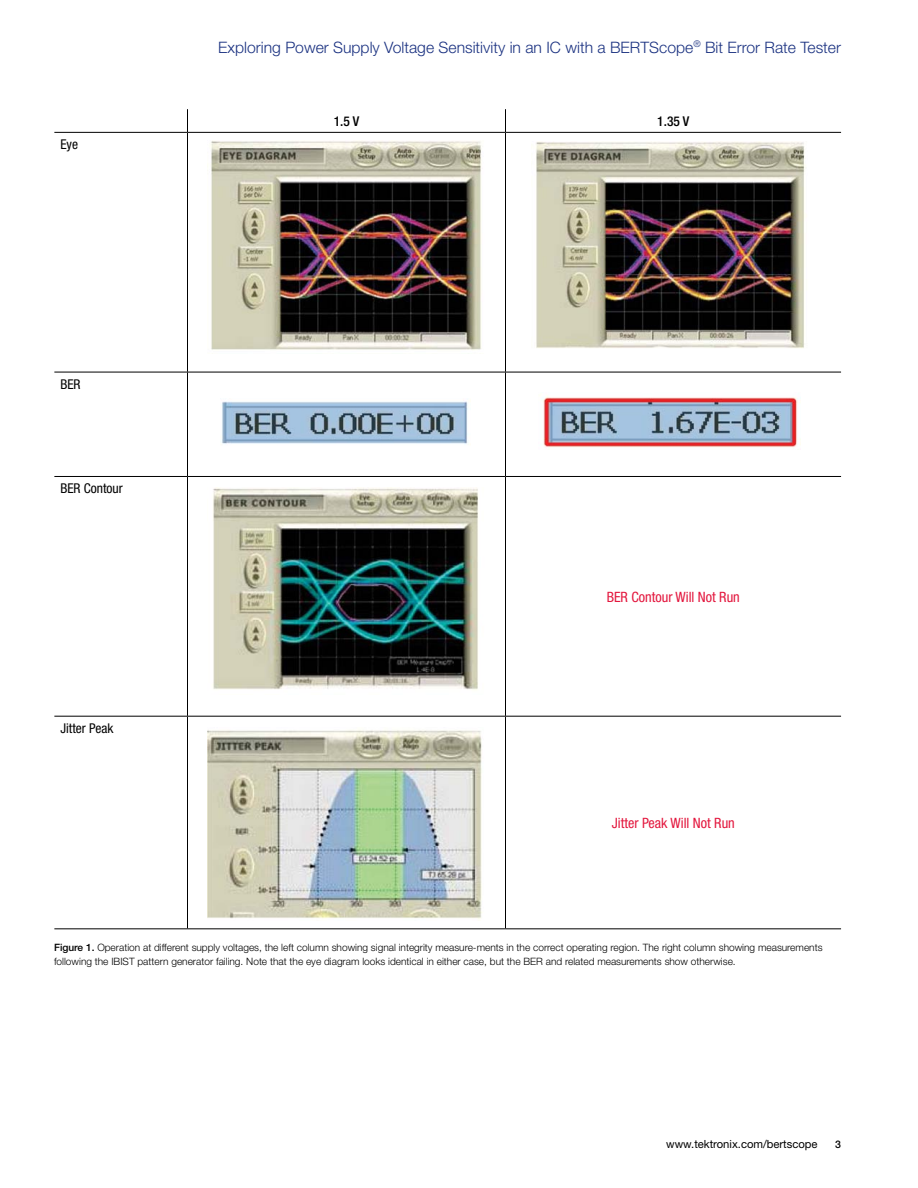
<style>
.page{position:relative;width:918px;height:1188px;background:#fff}
.page>*{position:absolute;margin:0;border:0;box-sizing:border-box;transform-origin:0 0}
.t1{font:300 15.75px "Helvetica Neue";color:#1b3281}
.t2{font:condensed 14.25px "Helvetica Neue";color:#e3173e}
.t3{font:condensed 13.5px "Helvetica Neue";color:#000}
.t4{font:500 condensed 13.5px "Helvetica Neue";color:#000}
.t5{font:11.25px "Helvetica Neue";color:#000}
.t6{font:500 10.5px "Helvetica Neue";color:#000}
.t7{font:300 10.2px/13.5px "Helvetica Neue";color:#000}
.s1{font-weight:500}
</style>
<div class="page">
<svg style="left:187px;top:109px;width:1px;height:23px"></svg>
<svg style="left:505px;top:109px;width:1px;height:23px"></svg>
<hr style="left:187px;top:133px;width:1px;height:239px;background:#000">
<hr style="left:505px;top:133px;width:1px;height:239px;background:#000">
<hr style="left:54px;top:372px;width:134px;height:1px;background:#000">
<hr style="left:188px;top:372px;width:318px;height:1px;background:#000">
<hr style="left:187px;top:372px;width:1px;height:104px;background:#000">
<hr style="left:506px;top:372px;width:335px;height:1px;background:#000">
<hr style="left:505px;top:372px;width:1px;height:104px;background:#000">
<hr style="left:54px;top:476px;width:134px;height:1px;background:#000">
<hr style="left:188px;top:476px;width:318px;height:1px;background:#000">
<hr style="left:187px;top:477px;width:1px;height:239px;background:#000">
<hr style="left:506px;top:476px;width:335px;height:1px;background:#000">
<hr style="left:505px;top:477px;width:1px;height:239px;background:#000">
<hr style="left:187px;top:717px;width:1px;height:211px;background:#000">
<hr style="left:505px;top:717px;width:1px;height:211px;background:#000">
<hr style="left:54px;top:928px;width:134px;height:1px;background:#000">
<hr style="left:188px;top:928px;width:318px;height:1px;background:#000">
<hr style="left:506px;top:928px;width:335px;height:1px;background:#000">
<hr style="left:54px;top:132px;width:134px;height:1px;background:#000">
<hr style="left:188px;top:132px;width:318px;height:1px;background:#000">
<hr style="left:506px;top:132px;width:335px;height:1px;background:#000">
<hr style="left:54px;top:716px;width:134px;height:1px;background:#000">
<hr style="left:188px;top:716px;width:318px;height:1px;background:#000">
<hr style="left:506px;top:716px;width:335px;height:1px;background:#000">
<img style="left:207px;top:141px;width:275px;height:209px">
<img style="left:213px;top:488px;width:265px;height:202px">
<img style="left:221px;top:401px;width:247px;height:43px">
<img style="left:543px;top:396px;width:258px;height:54px">
<img style="left:207px;top:730px;width:275px;height:189px">
<img style="left:536px;top:141px;width:269px;height:207px">
<h1 class="t1" style="left:218px;top:37px;width:624px">Exploring Power Supply Voltage Sensitivity in an IC with a BERTScope<sup>®</sup> Bit Error Rate Tester</h1>
<h3 class="t3" style="left:60px;top:136px;width:19px">Eye</h3>
<h3 class="t3" style="left:60px;top:376px;width:22px">BER</h3>
<h3 class="t3" style="left:60px;top:481px;width:64px">BER Contour</h3>
<h3 class="t3" style="left:60px;top:720px;width:54px">Jitter Peak</h3>
<h3 class="t4" style="left:334px;top:114px;width:27px">1.5 V</h3>
<h3 class="t4" style="left:657px;top:114px;width:33px">1.35 V</h3>
<h2 class="t2" style="left:607px;top:589px;width:135px">BER Contour Will Not Run</h2>
<h2 class="t2" style="left:612px;top:815px;width:125px">Jitter Peak Will Not Run</h2>
<p class="t7" style="left:54px;top:941px;width:770px"><span class="s1">Figure 1.</span> Operation at different supply voltages, the left column showing signal integrity measure-ments in the correct operating region. The right column showing measurements following the IBIST pattern generator failing. Note that the eye diagram looks identical in either case, but the BER and related measurements show otherwise.</p>
<p class="t5" style="left:666px;top:1138px;width:153px">www.tektronix.com/bertscope</p>
<p class="t6" style="left:835px;top:1138px;width:7px">3</p>
</div>
